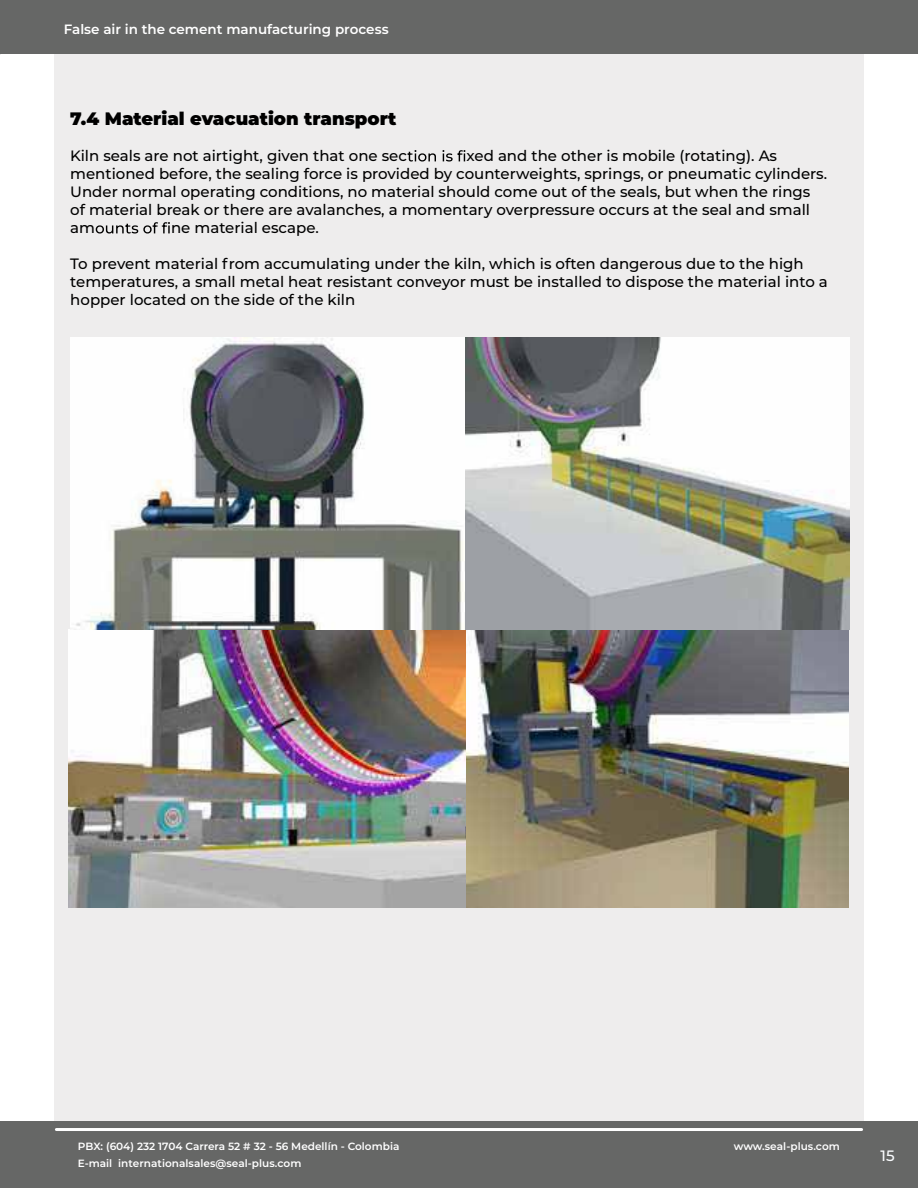
<style>
.page{position:relative;width:918px;height:1188px;background:#fff}
.page>*{position:absolute;margin:0;border:0;box-sizing:border-box;transform-origin:0 0}
.t1{font:900 18px "Montserrat";color:#000}
.t2{font:500 15px/18px "Montserrat";color:#000}
.t3{font:500 15px "Montserrat";color:#fbfdff}
.t4{font:600 13.5px "Montserrat";color:#fff}
.t5{font:600 10.5px/16.5px "Montserrat";color:#fff}
</style>
<div class="page">
<div style="left:54px;top:0;width:810px;height:1188px;background:#eeeded"></div>
<div style="left:0;top:0;width:918px;height:54px;background:#666766"></div>
<div style="left:0;top:1122px;width:918px;height:66px;background:#666766"></div>
<hr style="left:56px;top:1128px;width:806px;height:3px;background:#fff">
<img style="left:68px;top:629px;width:780px;height:278px">
<svg style="left:407px;top:150px;width:58px;height:12px"></svg>
<svg style="left:96px;top:222px;width:74px;height:12px"></svg>
<img style="left:70px;top:337px;width:395px;height:292px">
<img style="left:465px;top:337px;width:384px;height:292px">
<p class="t4" style="left:64px;top:20px;width:326px">False air in the cement manufacturing process</p>
<p class="t1" style="left:70px;top:106px;width:328px">7.4 Material evacuation transport</p>
<p class="t2" style="left:70px;top:146px;width:338px">Kiln seals are not airtight, given that one sec</p>
<p class="t2" style="left:70px;top:146px;width:759px;text-indent:396px">xed and the other is mobile (rotating). As mentioned before, the sealing force is provided by counterweights, springs, or pneumatic cylinders.<br>Under normal operating conditions, no material should come out of the seals, but when the rings of material break or there are avalanches, a momentary overpressure occurs at the seal and small am</p>
<p class="t2" style="left:171px;top:218px;width:149px">ne material escape.</p>
<p class="t2" style="left:70px;top:254px;width:759px">To prevent material from accumulating under the kiln, which is often dangerous due to the high temperatures, a small metal heat resistant conveyor must be installed to dispose the material into a hopper located on the side of the kiln</p>
<p class="t5" style="left:78px;top:1138px;width:323px">PBX: (604) 232 1704 Carrera 52 # 32 - 56 Medellín - Colombia</p>
<p class="t5" style="left:726px;top:1138px;width:123px">www.motofrenos.com</p>
<p class="t5" style="left:78px;top:1154px;width:225px">E-mail internationalsales@seal-plus.com</p>
<p class="t5" style="left:734px;top:1138px;width:108px">www.seal-plus.com</p>
<p class="t5" style="left:70px;top:1138px;width:323px">PBX: (604) 232 1704 Carrera 52 # 32 - 56 Medellín - Colombia<br>E-mail mo ofrenos@motofrenos.com</p>
<p class="t3" style="left:881px;top:1145px;width:16px">15</p>
</div>
